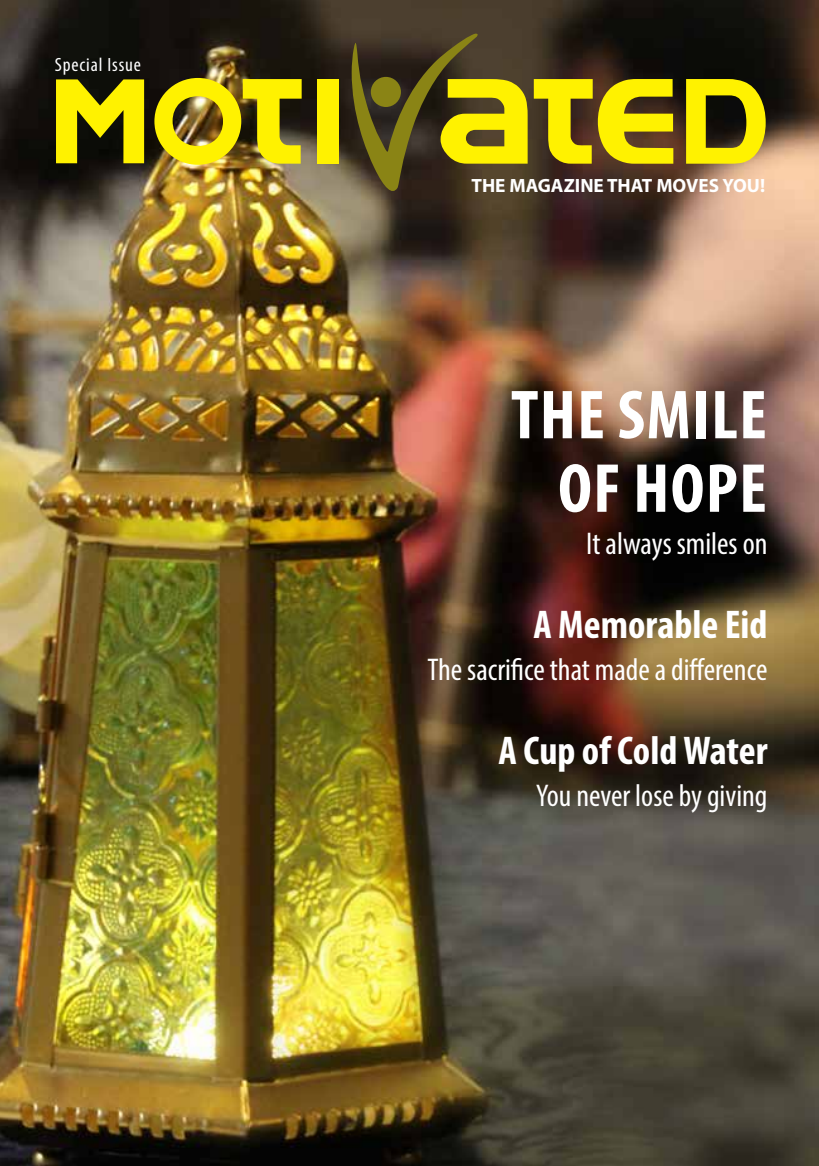
<style>
.page{position:relative;width:819px;height:1166px;background:#fff}
.page>*{position:absolute;margin:0;border:0;box-sizing:border-box;transform-origin:0 0}
.t1{font:700 condensed 70px/73.5px "Myriad Pro";letter-spacing:.02em;color:#fff;text-align:right}
.t2{font:700 condensed 40.25px "Myriad Pro";color:#fff}
.t3{font:condensed 31.5px "Myriad Pro";color:#fff}
.t4{font:700 19.25px "Myriad Pro";color:#fff}
.t5{font:condensed 19.25px "Myriad Pro";letter-spacing:.045em;color:#fff}
</style>
<div class="page">
<img style="left:0;top:0;width:819px;height:1166px">
<svg style="left:56px;top:79px;width:88px;height:84px"></svg>
<div style="left:317px;top:79px;width:22px;height:85px;background:#fff200"></div>
<svg style="left:686px;top:79px;width:79px;height:85px"></svg>
<svg style="left:533px;top:79px;width:140px;height:85px"></svg>
<svg style="left:351px;top:33px;width:176px;height:163px"></svg>
<img style="left:154px;top:78px;width:147px;height:87px">
<p class="t5" style="left:55px;top:52px;width:88px">Special Issue</p>
<p class="t4" style="left:471px;top:173px;width:295px">THE MAGAZINE THAT MOVES YOU!</p>
<h1 class="t1" style="left:511px;top:377px;width:257px">The Smile of Hope</h1>
<p class="t3" style="left:586px;top:524px;width:183px">It always smiles on</p>
<p class="t2" style="left:533px;top:599px;width:236px">A Memorable Eid</p>
<p class="t3" style="left:427px;top:650px;width:341px">The sacrifice that made a difference</p>
<p class="t2" style="left:498px;top:725px;width:270px">A Cup of Cold Water</p>
<p class="t3" style="left:536px;top:776px;width:233px">You never lose by giving</p>
</div>
